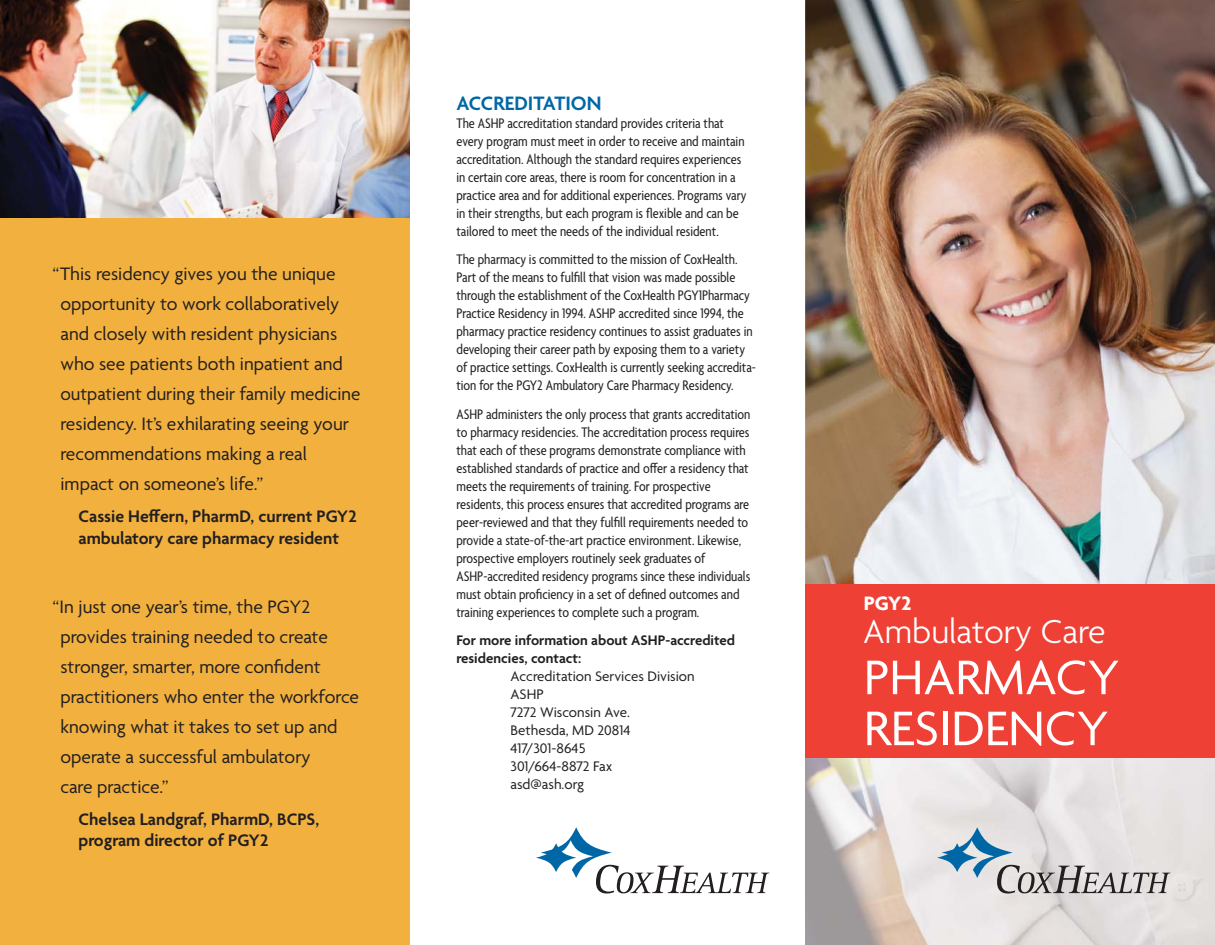
<style>
.page{position:relative;width:1215px;height:945px;background:#fff}
.page>*{position:absolute;margin:0;border:0;box-sizing:border-box;transform-origin:0 0}
.t1{font:52.5px/51px "Agenda";color:#fff}
.t2{font:300 36px "Agenda";color:#fff}
.t3{font:600 21px "Agenda";color:#0067a6}
.t4{font:700 21px "Agenda";color:#fff}
.t5{font:19.5px/30px "Agenda";color:#231f20}
.t6{font:600 18px/21.6px "Agenda";color:#231f20}
.t7{font:condensed 15px/18px "Agenda";color:#231f20}
.t8{font:15px "Agenda";color:#231f20}
.t9{font:600 15px "Agenda";color:#231f20}
</style>
<div class="page">
<div style="left:0;top:0;width:409px;height:945px;background:#f2b13f"></div>
<img style="left:805px;top:0;width:410px;height:584px">
<img style="left:805px;top:758px;width:410px;height:187px">
<div style="left:805px;top:584px;width:410px;height:174px;background:#ef4036"></div>
<svg style="left:942px;top:827px;width:228px;height:67px;background:#cbcbce"></svg>
<svg style="left:937px;top:843px;width:40px;height:29px"></svg>
<svg style="left:563px;top:827px;width:206px;height:67px"></svg>
<svg style="left:536px;top:843px;width:40px;height:29px"></svg>
<img style="left:0;top:0;width:409px;height:217px">
<p class="t5" style="left:60px;top:260px;width:302px;text-indent:-8px">“This residency gives you the unique opportunity to work collaboratively and closely with resident physicians who see patients both inpatient and outpatient during their family medicine residency. It’s exhilarating seeing your recommendations making a real impact on someone’s life.”</p>
<p class="t6" style="left:79px;top:507px;width:280px">Cassie Heffern, PharmD, current PGY2 ambulatory care pharmacy resident</p>
<p class="t5" style="left:60px;top:593px;width:300px;text-indent:-8px">“In just one year’s time, the PGY2 provides training needed to create stronger, smarter, more confident practitioners who enter the workforce knowing what it takes to set up and operate a successful ambulatory<br>care practice.”</p>
<p class="t6" style="left:79px;top:810px;width:242px">Chelsea Landgraf, PharmD, BCPS, program director of PGY2</p>
<p class="t3" style="left:456px;top:95px;width:147px">ACCREDITATION</p>
<p class="t7" style="left:456px;top:115px;width:291px">The ASHP accreditation standard provides criteria that every program must meet in order to receive and maintain accreditation. Although the standard requires experiences in certain core areas, there is room for concentration in a practice area and for additional experiences. Programs vary in their strengths, but each program is flexible and can be tailored to meet the needs of the individual resident.</p>
<p class="t7" style="left:456px;top:252px;width:301px">The pharmacy is committed to the mission of CoxHealth.<br>Part of the means to fulfill that vision was made possible through the establishment of the CoxHealth PGY1Pharmacy Practice Residency in 1994. ASHP accredited since 1994, the pharmacy practice residency continues to assist graduates in developing their career path by exposing them to a variety of practice settings. CoxHealth is currently seeking accredita&shy;tion for the PGY2 Ambulatory Care Pharmacy Residency.</p>
<p class="t7" style="left:456px;top:406px;width:295px">ASHP administers the only process that grants accreditation to pharmacy residencies. The accreditation process requires that each of these programs demonstrate compliance with established standards of practice and offer a residency that meets the requirements of training. For prospective residents, this process ensures that accredited programs are peer-reviewed and that they fulfill requirements needed to provide a state-of-the-art practice environment. Likewise, prospective employers routinely seek graduates of ASHP-accredited residency programs since these individuals must obtain proficiency in a set of defined outcomes and training experiences to complete such a program.</p>
<p class="t9" style="left:456px;top:635px;width:280px">For more information about ASHP-accredited</p>
<p class="t9" style="left:456px;top:653px;width:126px">residencies, contact:</p>
<p class="t8" style="left:510px;top:671px;width:186px">Accreditation Services Division</p>
<p class="t8" style="left:510px;top:689px;width:35px">ASHP</p>
<p class="t8" style="left:510px;top:707px;width:121px">7272 Wisconsin Ave.</p>
<p class="t8" style="left:510px;top:725px;width:122px">Bethesda, MD 20814</p>
<p class="t8" style="left:510px;top:743px;width:77px">417/301-8645</p>
<p class="t8" style="left:510px;top:761px;width:103px">301/664-8872 Fax</p>
<p class="t8" style="left:510px;top:779px;width:75px">asd@ash.org</p>
<p class="t4" style="left:864px;top:597px;width:49px">PGY2</p>
<p class="t2" style="left:863px;top:620px;width:244px">Ambulatory Care</p>
<p class="t1" style="left:864px;top:656px;width:257px">PHARMACY<br>RESIDENCY</p>
</div>
